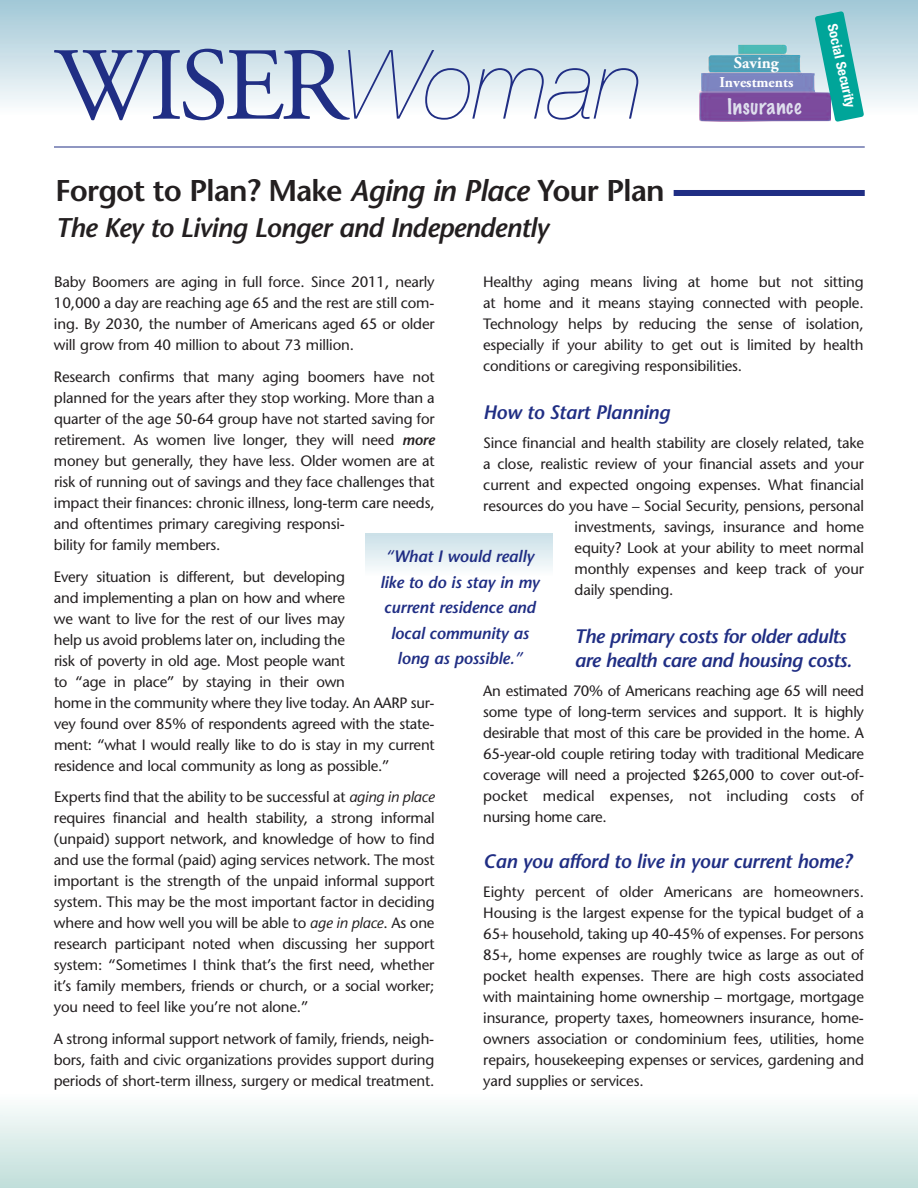
<style>
.page{position:relative;width:918px;height:1188px;background:#fff}
.page>*{position:absolute;margin:0;border:0;box-sizing:border-box;transform-origin:0 0}
.t1{font:103.5px "Adobe Garamond";letter-spacing:-.05em;color:#202e84}
.t2{font:600 30px "Stone Sans";letter-spacing:-.03em;color:#231f20}
.t3{font:italic 600 27px "Stone Sans";letter-spacing:-.03em;color:#231f20}
.t4{font:100 19.8px "Marker Felt";letter-spacing:.035em;color:#dedeed;scale:.96 1}
.t5{font:italic 600 19.5px/24px "Stone Sans";letter-spacing:-.03em;color:#202e84}
.t6{font:italic 600 16.5px/25.5px "Stone Sans";letter-spacing:-.01em;color:#202e84;text-align:center}
.t7{font:700 16.5px "Adobe Garamond Pro";color:#fff}
.t8{font:15px/21px "Stone Sans";letter-spacing:-.01em;color:#231f20;text-align:justify}
.t9{font:700 15px "Adobe Garamond Pro";color:#fff}
.t10{font:700 condensed 13.65px "Helvetica Neue";color:#fff;scale:1.05 1}
.t11{font:700 13.5px "Adobe Garamond Pro";letter-spacing:-.01em;color:#fff}
.s1{font-family:"Helvetica Neue";font-weight:200;font-style:italic;font-size:96px}
.s2{font-style:italic}
.s3{font-weight:600;font-style:italic}
</style>
<div class="page">
<div style="left:0;top:1092px;width:918px;height:96px;background:linear-gradient(to bottom,#fefefe,#c0ded9)"></div>
<div style="left:0;top:0;width:918px;height:115px;background:linear-gradient(to bottom,#a0c7d5,#fcfdfd)"></div>
<img style="left:699px;top:45px;width:116px;height:77px">
<svg style="left:815px;top:11px;width:49px;height:111px;background:#4fb1b4"></svg>
<div style="left:674px;top:190px;width:191px;height:6px;background:#202e84"></div>
<div style="left:365px;top:534px;width:188px;height:42px;background:linear-gradient(to bottom,#cbe0e8,#fbfdfd)"></div>
<hr style="left:54px;top:147px;width:811px;height:1px;background:#202e84">
<h1 class="t1" style="left:55px;top:45px;width:590px">WISER<span class="s1">Woman</span></h1>
<h2 class="t2" style="left:56px;top:179px;width:611px">Forgot to Plan? Make <span class="s2">Aging in Place</span> Your Plan</h2>
<h3 class="t3" style="left:56px;top:218px;width:495px">The Key to Living Longer and Independently</h3>
<p class="t7" style="left:734px;top:56px;width:46px">Saving</p>
<p class="t9" style="left:719px;top:76px;width:76px">Investments</p>
<p class="t11" style="left:704px;top:97px;width:67px">Investments</p>
<h3 class="t4" style="left:728px;top:91px;width:78px">Insurance</h3>
<p class="t10" style="left:843px;top:21px;width:83px;rotate:77deg">Social Security</p>
<p class="t8" style="left:54px;top:273px;width:382px">Baby Boomers are aging in full force. Since 2011, nearly 10,000 a day are reaching age 65 and the rest are still com&shy;ing. By 2030, the number of Americans aged 65 or older will grow from 40 million to about 73 million.</p>
<p class="t8" style="left:54px;top:368px;width:382px;text-align:left">Research confirms that many aging boomers have not planned for the years after they stop working. More than a quarter of the age 50-64 group have not started saving for retirement. As women live longer, they will need <span class="s3">more </span>money but generally, they have less. Older women are at risk of running out of savings and they face challenges that impact their finances: chronic illness, long-term care needs, and oftentimes primary caregiving responsi-<br>bility for family members.</p>
<p class="t8" style="left:54px;top:567px;width:382px;text-align:left">Every situation is different, but developing<br>and implementing a plan on how and where<br>we want to live for the rest of our lives may<br>help us avoid problems later on, including the<br>risk of poverty in old age. Most people want<br>to “age in place” by staying in their own<br>home in the community where they live today. An AARP sur&shy;vey found over 85% of respondents agreed with the state&shy;ment: “what I would really like to do is stay in my current residence and local community as long as possible.”</p>
<p class="t8" style="left:54px;top:788px;width:382px">Experts find that the ability to be successful at <span class="s2">aging in place </span>requires financial and health stability, a strong informal (unpaid) support network, and knowledge of how to find and use the formal (paid) aging services network. The most important is the strength of the unpaid informal support system. This may be the most important factor in deciding where and how well you will be able to <span class="s2">age in place</span>. As one research participant noted when discussing her support system: “Sometimes I think that’s the first need, whether it’s family members, friends or church, or a social worker; you need to feel like you’re not alone.”</p>
<p class="t8" style="left:54px;top:1030px;width:382px">A strong informal support network of family, friends, neigh&shy;bors, faith and civic organizations provides support during periods of short-term illness, surgery or medical treatment.</p>
<p class="t8" style="left:483px;top:273px;width:382px">Healthy aging means living at home but not sitting at home and it means staying connected with people.<br>Technology helps by reducing the sense of isolation, especially if your ability to get out is limited by health conditions or caregiving responsibilities.</p>
<h3 class="t5" style="left:483px;top:403px;width:188px">How to Start Planning</h3>
<p class="t8" style="left:483px;top:434px;width:382px">Since financial and health stability are closely related, take</p>
<p class="t8" style="left:483px;top:455px;width:382px">a close, realistic review of your financial assets and your</p>
<p class="t8" style="left:483px;top:476px;width:382px">current and expected ongoing expenses. What financial</p>
<p class="t8" style="left:483px;top:497px;width:382px">resources do you have – Social Security, pensions, personal</p>
<p class="t8" style="left:575px;top:518px;width:291px">investments, savings, insurance and home</p>
<p class="t8" style="left:575px;top:539px;width:291px">equity? Look at your ability to meet normal</p>
<p class="t8" style="left:575px;top:560px;width:291px">monthly expenses and keep track of your</p>
<p class="t8" style="left:575px;top:581px;width:100px">daily spending.</p>
<h3 class="t5" style="left:575px;top:626px;width:279px">The primary costs for older adults are health care and housing costs.</h3>
<p class="t8" style="left:483px;top:681px;width:382px">An estimated 70% of Americans reaching age 65 will need some type of long-term services and support. It is highly desirable that most of this care be provided in the home. A 65-year-old couple retiring today with traditional Medicare coverage will need a projected $265,000 to cover out-of&shy;pocket medical expenses, not including costs of nursing home care.</p>
<h3 class="t5" style="left:483px;top:852px;width:370px">Can you afford to live in your current home?</h3>
<p class="t8" style="left:483px;top:883px;width:382px">Eighty percent of older Americans are homeowners.<br>Housing is the largest expense for the typical budget of a 65+ household, taking up 40-45% of expenses. For persons 85+, home expenses are roughly twice as large as out of pocket health expenses. There are high costs associated with maintaining home ownership – mortgage, mortgage insurance, property taxes, homeowners insurance, home&shy;owners association or condominium fees, utilities, home repairs, housekeeping expenses or services, gardening and yard supplies or services.</p>
<p class="t6" style="left:380px;top:545px;width:161px">“What I would really like to do is stay in my current residence and local community as long as possible.”</p>
</div>
